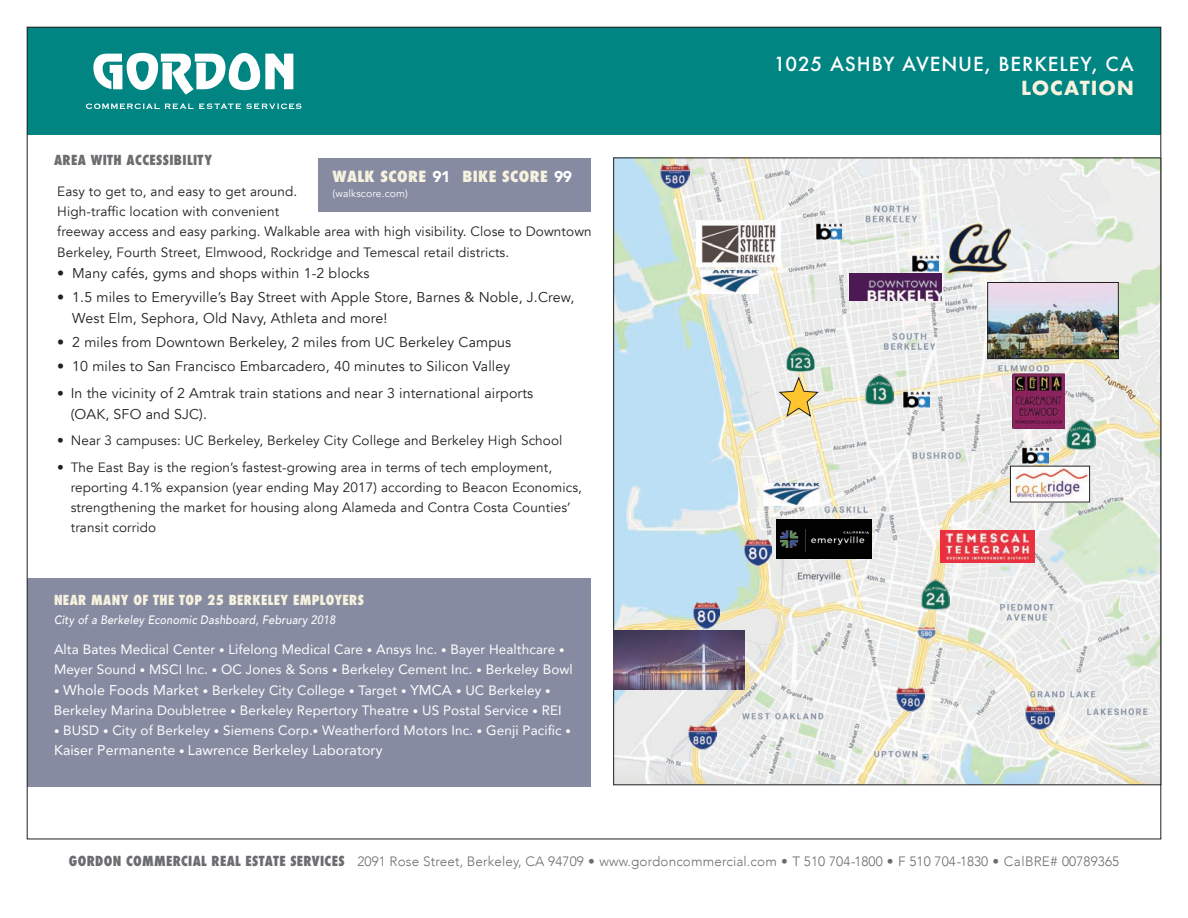
<style>
.page{position:relative;width:1188px;height:918px;background:#fff}
.page>*{position:absolute;margin:0;border:0;box-sizing:border-box;transform-origin:0 0}
.t1{font:500 18.9px "Futura";letter-spacing:.05em;color:#fff}
.t2{font:700 18.9px "Futura";letter-spacing:.05em;color:#f6f2de}
.t3{font:800 condensed 15px "Futura";letter-spacing:.025em;color:#f6f2de;scale:1.1 1}
.t4{font:14.1px/21px "Avenir";letter-spacing:.01em;color:#231f20}
.t5{font:14.1px "Avenir";letter-spacing:.005em;color:#fff}
.t6{font:13.5px/20.5px "Avenir";letter-spacing:.01em;color:#231f20}
.t7{font:13.5px/20.2px "Avenir";letter-spacing:.005em;color:#fff}
.t8{font:300 13.5px "Avenir";letter-spacing:.01em;color:#6c6d70}
.t9{font:800 condensed 13.5px "Futura";letter-spacing:.03em;color:#f6f2de}
.t10{font:800 condensed 13.5px "Futura";letter-spacing:.03em;color:#6c6d70}
.t11{font:italic 500 12.15px "Avenir";letter-spacing:.02em;color:#fff;scale:.89 1}
.t12{font:10.35px "Avenir";letter-spacing:.015em;color:#fff}
.s1{font-family:"Avenir";font-weight:900;font-stretch:normal;font-size:15.6px;color:#fff}
.s2{font-size:13.5px}
.s3{font-size:10.8px}
.s4{font-size:14.1px}
.s5{font-family:"Futura";font-weight:800;font-stretch:condensed}
</style>
<div class="page">
<div style="left:27px;top:578px;width:563px;height:208px;background:#878ba2"></div>
<div style="left:27px;top:27px;width:1134px;height:108px;background:#008583"></div>
<svg style="left:86px;top:103px;width:216px;height:6px"></svg>
<svg style="left:93px;top:53px;width:200px;height:42px"></svg>
<div style="left:318px;top:158px;width:272px;height:54px;background:#878ba2"></div>
<img style="left:615px;top:160px;width:544px;height:623px">
<svg style="left:778px;top:377px;width:41px;height:40px;background:#e1ce9b"></svg>
<img style="left:701px;top:270px;width:58px;height:24px">
<img style="left:694px;top:603px;width:26px;height:26px">
<img style="left:745px;top:540px;width:26px;height:26px">
<img style="left:1026px;top:705px;width:28px;height:24px">
<img style="left:865px;top:375px;width:28px;height:29px">
<img style="left:896px;top:688px;width:29px;height:23px">
<img style="left:688px;top:726px;width:29px;height:23px">
<img style="left:850px;top:274px;width:91px;height:26px">
<img style="left:948px;top:224px;width:62px;height:49px">
<img style="left:763px;top:483px;width:57px;height:23px">
<img style="left:1023px;top:448px;width:25px;height:16px">
<img style="left:904px;top:392px;width:25px;height:16px">
<img style="left:817px;top:224px;width:25px;height:16px">
<img style="left:913px;top:255px;width:25px;height:16px">
<img style="left:1012px;top:468px;width:76px;height:32px">
<div style="left:1010px;top:466px;width:80px;height:36px;border:1px solid #231f20"></div>
<img style="left:940px;top:530px;width:94px;height:32px">
<img style="left:614px;top:630px;width:130px;height:59px">
<img style="left:1067px;top:420px;width:28px;height:29px">
<img style="left:921px;top:580px;width:28px;height:29px">
<img style="left:696px;top:221px;width:84px;height:45px">
<img style="left:990px;top:284px;width:126px;height:73px">
<div style="left:988px;top:282px;width:130px;height:77px;border:1px solid #231f20"></div>
<div style="left:777px;top:519px;width:95px;height:40px;background:#010101"></div>
<img style="left:781px;top:529px;width:87px;height:22px">
<img style="left:1012px;top:374px;width:52px;height:54px">
<img style="left:661px;top:164px;width:28px;height:24px">
<img style="left:786px;top:347px;width:28px;height:25px">
<p class="t10" style="left:54px;top:151px;width:159px">AREA WITH ACCESSIBILITY</p>
<p class="t3" style="left:333px;top:167px;width:219px">WALK SCORE <span class="s1">91</span> BIKE SCORE <span class="s1">99</span></p>
<p class="t12" style="left:333px;top:188px;width:77px">(walkscore.com)</p>
<p class="t6" style="left:57px;top:181px;width:536px">Easy to get to, and easy to get around.<br>High-traffic location with convenient<br>freeway access and easy parking. Walkable area with high visibility. Close to Downtown Berkeley, Fourth Street, Elmwood, Rockridge and Temescal retail districts.</p>
<p class="t4" style="left:57px;top:263px;width:314px">• Many cafés, gyms and shops within 1-2 blocks</p>
<p class="t4" style="left:72px;top:287px;width:504px;text-indent:-15px">• 1.5 miles to Emeryville’s Bay Street with Apple Store, Barnes &amp; Noble, J.Crew,<br>West Elm, Sephora, Old Navy, Athleta and more!</p>
<p class="t4" style="left:57px;top:332px;width:456px">• 2 miles from Downtown Berkeley, 2 miles from UC Berkeley Campus</p>
<p class="t4" style="left:57px;top:356px;width:455px">• 10 miles to San Francisco Embarcadero, 40 minutes to Silicon Valley</p>
<p class="t4" style="left:71px;top:383px;width:464px;text-indent:-13px"><span class="s2">•</span> In the vicinity of 2 Amtrak train stations and near 3 international airports (OAK, SFO and SJC).</p>
<p class="t6" style="left:57px;top:431px;width:507px">• Near 3 campuses: UC Berkeley, Berkeley City College and Berkeley High School</p>
<p class="t6" style="left:71px;top:457px;width:513px;text-indent:-14px">• The East Bay is the region’s fastest-growing area in terms of tech employment, reporting 4.1% expansion (year ending May 2017) according to Beacon Economics, strengthening the market for housing along Alameda and Contra Costa Counties’ transit corrido</p>
<p class="t9" style="left:54px;top:590px;width:311px">NEAR MANY OF THE TOP 25 BERKELEY EMPLOYERS</p>
<p class="t11" style="left:54px;top:613px;width:318px">City of a Berkeley Economic Dashboard, February 2018</p>
<p class="t7" style="left:54px;top:639px;width:520px">Alta Bates Medical Center <span class="s3">•</span> Lifelong Medical Care <span class="s3">•</span> Ansys Inc. <span class="s3">•</span> Bayer Healthcare <span class="s3">•<br></span>Meyer Sound <span class="s3">•</span> MSCI Inc. <span class="s3">•</span> OC Jones &amp; Sons <span class="s3">•</span> Berkeley Cement Inc. <span class="s3">•</span> Berkeley Bowl</p>
<p class="t7" style="left:54px;top:679px;width:509px"><span class="s3">•</span> <span class="s4">Whole Foods Market</span> <span class="s3">•</span> Berkeley City College <span class="s3">•</span> Target <span class="s3">•</span> <span class="s4">YMCA</span> <span class="s3">•</span> UC Berkeley <span class="s3">•<br></span>Berkeley Marina Doubletree <span class="s3">•</span> Berkeley Repertory Theatre <span class="s3">•</span> US Postal Service <span class="s3">•</span> REI</p>
<p class="t7" style="left:54px;top:720px;width:518px"><span class="s3">•</span> BUSD <span class="s3">•</span> City of Berkeley <span class="s3">•</span> Siemens Corp.<span class="s3">•</span> Weatherford Motors Inc. <span class="s3">•</span> Genji Pacific <span class="s3">•</span></p>
<p class="t5" style="left:54px;top:739px;width:330px">Kaiser Permanente <span class="s3">•</span> Lawrence Berkeley Laboratory</p>
<h1 class="t1" style="left:774px;top:51px;width:362px">1025 ASHBY AVENUE, BERKELEY, CA</h1>
<h1 class="t2" style="left:1021px;top:75px;width:114px">LOCATION</h1>
<p class="t8" style="left:69px;top:853px;width:1052px"><span class="s5">GORDON COMMERCIAL REAL ESTATE SERVICES</span> 2091 Rose Street, Berkeley, CA 94709 • www.gordoncommercial.com • T 510 704-1800 • F 510 704-1830 • CalBRE# 00789365</p>
</div>
